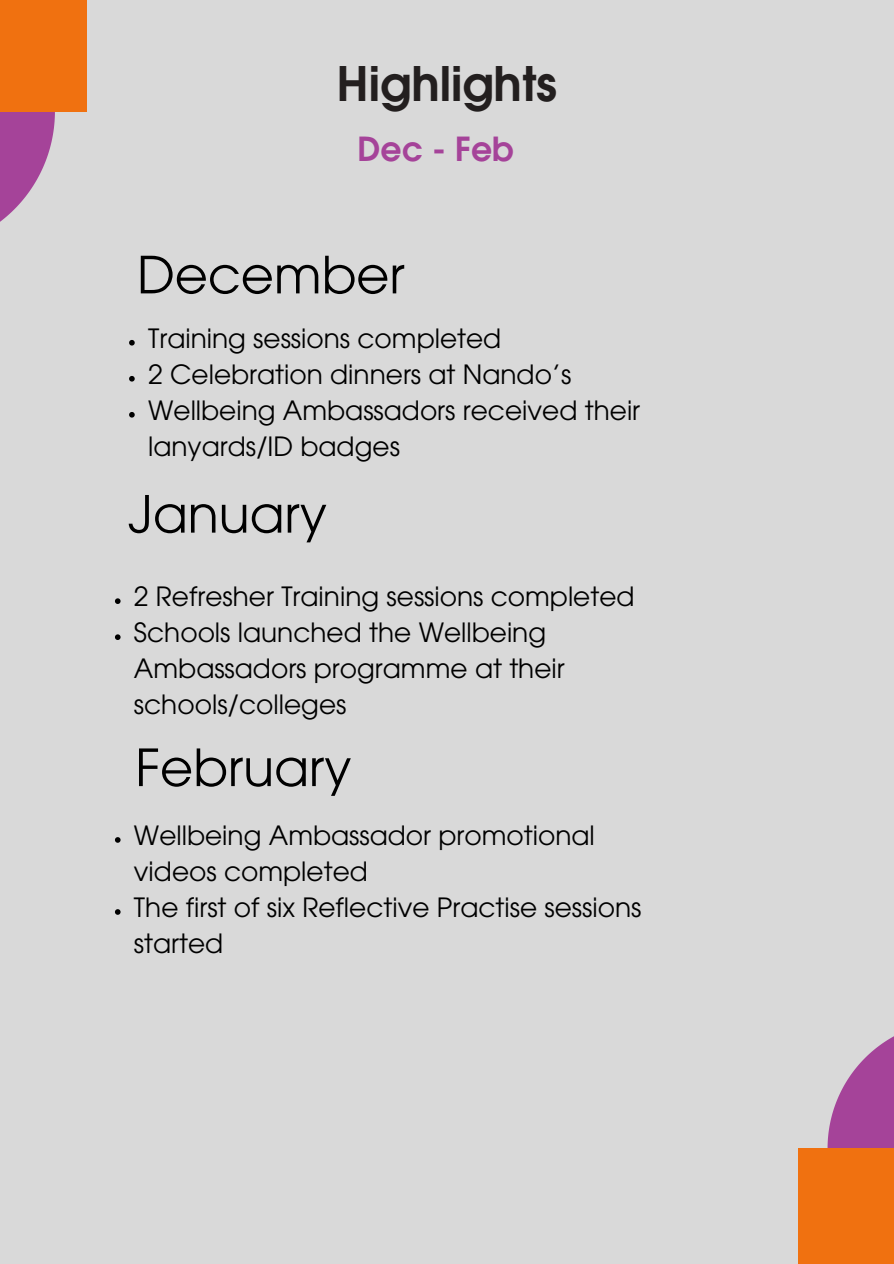
<style>
.page{position:relative;width:894px;height:1264px;background:#fff}
.page>*{position:absolute;margin:0;border:0;box-sizing:border-box;transform-origin:0 0}
.t1{font:50.85px "ITC Avant Garde Std";color:#000}
.t2{font:600 47.25px "ITC Avant Garde Std";color:#231f1f}
.t3{font:600 33px "ITC Avant Garde Std";color:#a54399}
.t4{font:26.4px/36px "ITC Avant Garde Std";color:#000}
</style>
<div class="page">
<div style="left:0;top:0;width:893px;height:1263px;background:#d9d9d9"></div>
<svg style="left:0;top:111px;width:55px;height:111px"></svg>
<div style="left:0;top:0;width:87px;height:111px;background:#f07110"></div>
<svg style="left:827px;top:1037px;width:66px;height:111px"></svg>
<div style="left:797px;top:1148px;width:96px;height:115px;background:#f07110"></div>
<svg style="left:129px;top:340px;width:6px;height:5px"></svg>
<svg style="left:129px;top:376px;width:6px;height:5px"></svg>
<svg style="left:129px;top:412px;width:6px;height:5px"></svg>
<svg style="left:115px;top:837px;width:5px;height:5px"></svg>
<svg style="left:115px;top:909px;width:5px;height:5px"></svg>
<svg style="left:115px;top:598px;width:5px;height:6px"></svg>
<svg style="left:115px;top:634px;width:5px;height:6px"></svg>
<p class="t2" style="left:336px;top:66px;width:222px">Highlights</p>
<h1 class="t3" style="left:357px;top:137px;width:158px">Dec - Feb</h1>
<p class="t1" style="left:137px;top:256px;width:269px">December</p>
<h3 class="t4" style="left:148px;top:323px;width:355px">Training sessions completed</h3>
<h2 class="t4" style="left:148px;top:359px;width:425px">2 Celebration dinners at Nando’s</h2>
<p class="t4" style="left:148px;top:395px;width:493px">Wellbeing Ambassadors received their lanyards/ID badges</p>
<p class="t1" style="left:128px;top:495px;width:200px">January</p>
<h2 class="t4" style="left:134px;top:582px;width:502px">2 Refresher Training sessions completed</h2>
<p class="t4" style="left:134px;top:618px;width:432px">Schools launched the Wellbeing<br>Ambassadors programme at their schools/colleges</p>
<h2 class="t1" style="left:135px;top:748px;width:217px">February</h2>
<p class="t4" style="left:134px;top:820px;width:462px">Wellbeing Ambassador promotional videos completed</p>
<p class="t4" style="left:134px;top:892px;width:509px">The first of six Reflective Practise sessions started</p>
</div>
